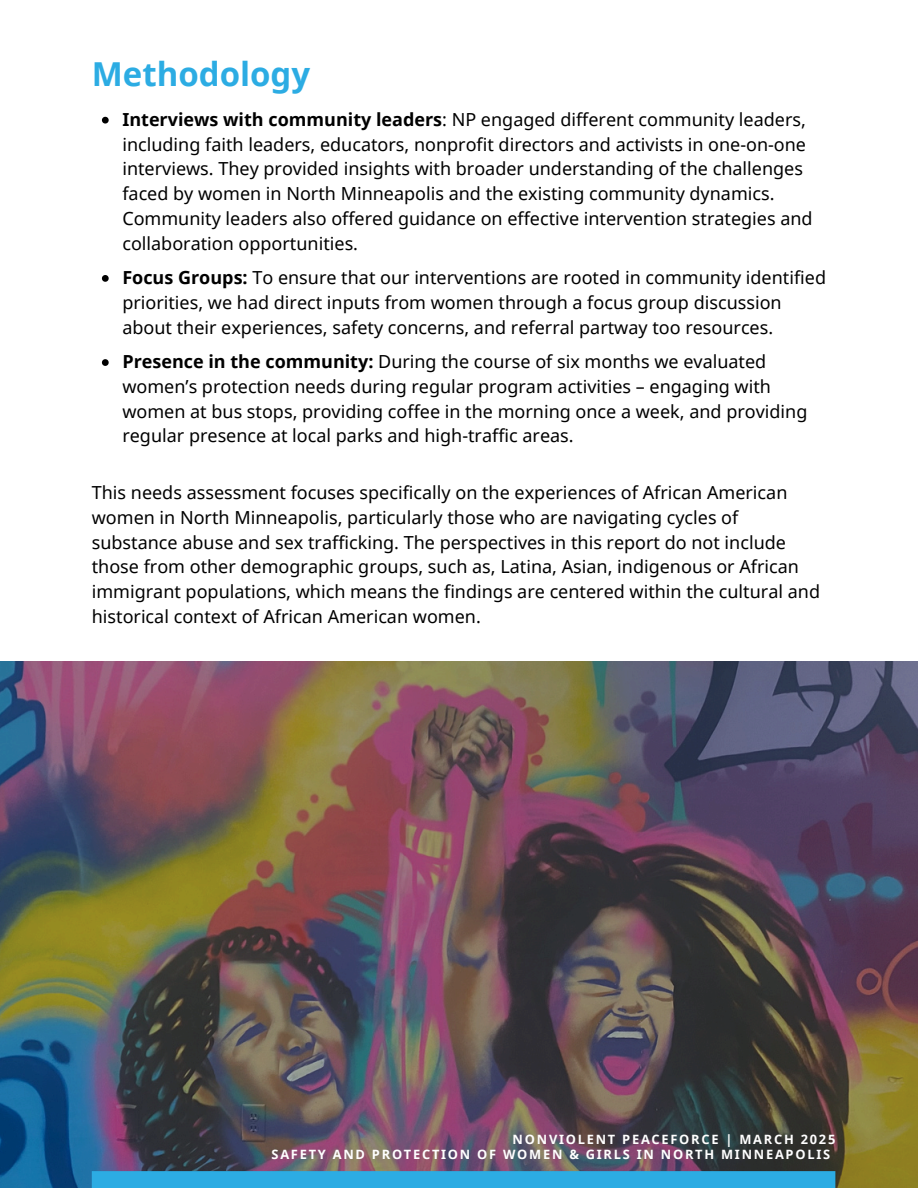
<style>
.page{position:relative;width:918px;height:1188px;background:#fff}
.page>*{position:absolute;margin:0;border:0;box-sizing:border-box;transform-origin:0 0}
.t1{font:700 33px "Noto Sans";color:#2cace3}
.t2{font:18px/24.8px "Noto Sans";color:#000}
.t3{font:700 12.9px/15px "Noto Sans";letter-spacing:.135em;color:#fff}
.s1{font-weight:700}
</style>
<div class="page">
<img style="left:0;top:661px;width:918px;height:527px">
<svg style="left:102px;top:117px;width:7px;height:7px"></svg>
<svg style="left:102px;top:275px;width:7px;height:7px"></svg>
<svg style="left:102px;top:359px;width:7px;height:7px"></svg>
<div style="left:92px;top:1171px;width:743px;height:17px;background:#2cace3"></div>
<h1 class="t1" style="left:92px;top:50px;width:220px">Methodology</h1>
<p class="t2" style="left:122px;top:106px;width:692px"><span class="s1">Interviews with community leaders</span>: NP engaged different community leaders, including faith leaders, educators, nonprofit directors and activists in one-on-one interviews. They provided insights with broader understanding of the challenges faced by women in North Minneapolis and the existing community dynamics.<br>Community leaders also offered guidance on effective intervention strategies and collaboration opportunities.</p>
<p class="t2" style="left:122px;top:265px;width:705px"><span class="s1">Focus Groups:</span> To ensure that our interventions are rooted in community identified priorities, we had direct inputs from women through a focus group discussion about their experiences, safety concerns, and referral partway too resources.</p>
<p class="t2" style="left:122px;top:349px;width:687px"><span class="s1">Presence in the community:</span> During the course of six months we evaluated women’s protection needs during regular program activities – engaging with women at bus stops, providing coffee in the morning once a week, and providing regular presence at local parks and high-traffic areas.</p>
<p class="t2" style="left:92px;top:480px;width:730px">This needs assessment focuses specifically on the experiences of African American women in North Minneapolis, particularly those who are navigating cycles of substance abuse and sex trafficking. The perspectives in this report do not include those from other demographic groups, such as, Latina, Asian, indigenous or African immigrant populations, which means the findings are centered within the cultural and historical context of African American women.</p>
<p class="t3" style="left:272px;top:1132px;width:565px;text-indent:241px">NONVIOLENT PEACEFORCE | MARCH 2025<br>SAFETY AND PROTECTION OF WOMEN &amp; GIRLS IN NORTH MINNEAPOLIS</p>
</div>
